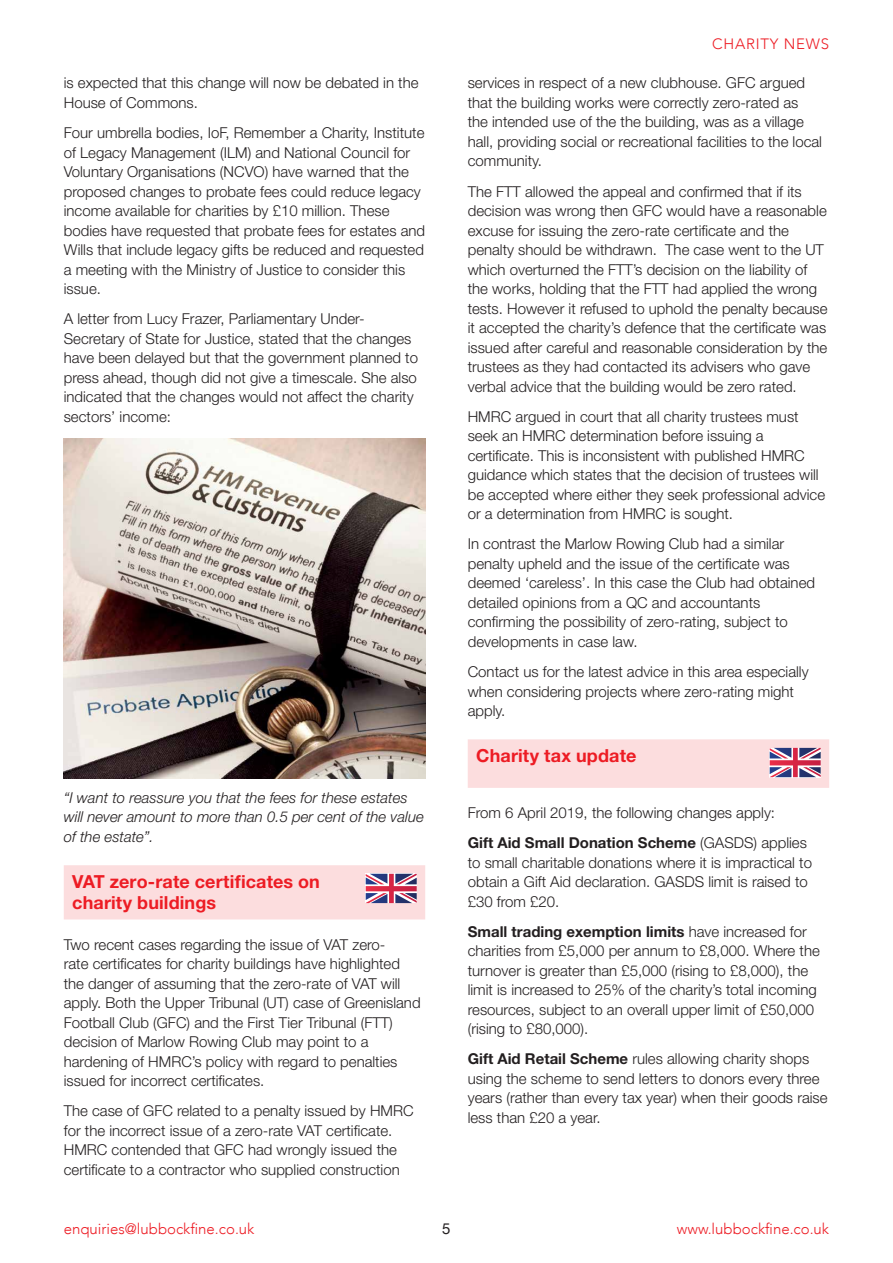
<style>
.page{position:relative;width:893px;height:1263px;background:#fff}
.page>*{position:absolute;margin:0;border:0;box-sizing:border-box;transform-origin:0 0}
.t1{font:700 18px/21px "Helvetica Neue";letter-spacing:.005em;color:#ed1c24}
.t2{font:300 15px/19.5px "Helvetica Neue";color:#231f20}
.t3{font:italic 300 15px/19.5px "Helvetica Neue";color:#231f20}
.t4{font:300 15px "Avenir";color:#ed1c24}
.t5{font:300 15px "Avenir";letter-spacing:.05em;color:#ed1c24}
.t6{font:15px "Helvetica Neue";color:#231f20}
.s1{font-weight:700}
</style>
<div class="page">
<svg style="left:64px;top:865px;width:361px;height:54px;background:#f5d4d8"></svg>
<svg style="left:468px;top:739px;width:361px;height:49px;background:#f4d4d7"></svg>
<img style="left:64px;top:438px;width:361px;height:340px">
<p class="t2" style="left:64px;top:73px;width:356px">is expected that this change will now be debated in the<br>House of Commons.</p>
<p class="t2" style="left:64px;top:123px;width:363px">Four umbrella bodies, IoF, Remember a Charity, Institute of Legacy Management (ILM) and National Council for Voluntary Organisations (NCVO) have warned that the proposed changes to probate fees could reduce legacy income available for charities by £10 million. These bodies have requested that probate fees for estates and Wills that include legacy gifts be reduced and requested a meeting with the Ministry of Justice to consider this issue.</p>
<p class="t2" style="left:64px;top:309px;width:356px">A letter from Lucy Frazer, Parliamentary Under-Secretary of State for Justice, stated that the changes have been delayed but that the government planned to press ahead, though did not give a timescale. She also indicated that the changes would not affect the charity sectors’ income:</p>
<p class="t3" style="left:64px;top:787px;width:362px">“I want to reassure you that the fees for these estates will never amount to more than 0.5 per cent of the value of the estate”.</p>
<p class="t1" style="left:72px;top:870px;width:249px">VAT zero-rate certificates on charity buildings</p>
<p class="t2" style="left:64px;top:934px;width:358px">Two recent cases regarding the issue of VAT zero-<br>rate certificates for charity buildings have highlighted the danger of assuming that the zero-rate of VAT will apply. Both the Upper Tribunal (UT) case of Greenisland Football Club (GFC) and the First Tier Tribunal (FTT) decision of Marlow Rowing Club may point to a hardening of HMRC’s policy with regard to penalties issued for incorrect certificates.</p>
<p class="t2" style="left:64px;top:1101px;width:351px">The case of GFC related to a penalty issued by HMRC for the incorrect issue of a zero-rate VAT certificate.<br>HMRC contended that GFC had wrongly issued the certificate to a contractor who supplied construction</p>
<p class="t5" style="left:712px;top:35px;width:118px">CHARITY NEWS</p>
<p class="t2" style="left:468px;top:73px;width:356px">services in respect of a new clubhouse. GFC argued that the building works were correctly zero-rated as the intended use of the the building, was as a village hall, providing social or recreational facilities to the local community.</p>
<p class="t2" style="left:468px;top:181px;width:361px">The FTT allowed the appeal and confirmed that if its decision was wrong then GFC would have a reasonable excuse for issuing the zero-rate certificate and the penalty should be withdrawn. The case went to the UT which overturned the FTT’s decision on the liability of the works, holding that the FTT had applied the wrong tests. However it refused to uphold the penalty because it accepted the charity’s defence that the certificate was issued after careful and reasonable consideration by the trustees as they had contacted its advisers who gave verbal advice that the building would be zero rated.</p>
<p class="t2" style="left:468px;top:406px;width:359px">HMRC argued in court that all charity trustees must seek an HMRC determination before issuing a certificate. This is inconsistent with published HMRC guidance which states that the decision of trustees will be accepted where either they seek professional advice or a determination from HMRC is sought.</p>
<p class="t2" style="left:468px;top:534px;width:349px">In contrast the Marlow Rowing Club had a similar penalty upheld and the issue of the certificate was deemed ‘careless’. In this case the Club had obtained detailed opinions from a QC and accountants confirming the possibility of zero-rating, subject to developments in case law.</p>
<p class="t2" style="left:468px;top:662px;width:342px">Contact us for the latest advice in this area especially when considering projects where zero-rating might apply.</p>
<p class="t1" style="left:476px;top:745px;width:162px">Charity tax update</p>
<p class="t2" style="left:468px;top:797px;width:341px;line-height:30.2px">From 6 April 2019, the following changes apply:<br><span class="s1">Gift Aid Small Donation Scheme</span> (GASDS) applies</p>
<p class="t2" style="left:468px;top:852px;width:346px">to small charitable donations where it is impractical to obtain a Gift Aid declaration. GASDS limit is raised to £30 from £20.</p>
<p class="t2" style="left:468px;top:921px;width:354px"><span class="s1">Small trading exemption limits</span> have increased for charities from £5,000 per annum to £8,000. Where the turnover is greater than £5,000 (rising to £8,000), the limit is increased to 25% of the charity’s total incoming resources, subject to an overall upper limit of £50,000 (rising to £80,000).</p>
<p class="t2" style="left:468px;top:1049px;width:361px"><span class="s1">Gift Aid Retail Scheme</span> rules allowing charity shops using the scheme to send letters to donors every three years (rather than every tax year) when their goods raise less than £20 a year.</p>
<p class="t4" style="left:64px;top:1220px;width:192px">enquiries@lubbockfine.co.uk</p>
<p class="t4" style="left:677px;top:1220px;width:154px">www.lubbockfine.co.uk</p>
<p class="t6" style="left:442px;top:1218px;width:10px">5</p>
</div>
